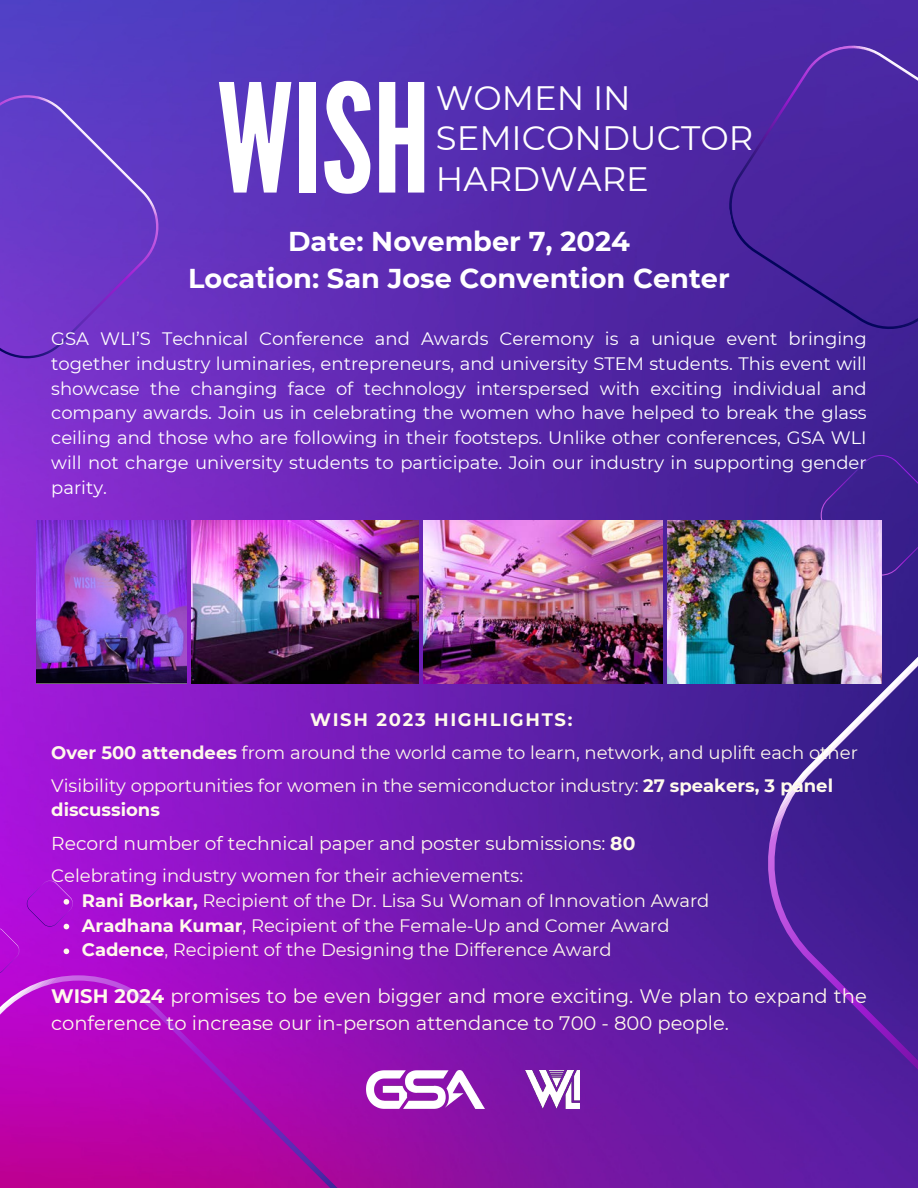
<style>
.page{position:relative;width:918px;height:1188px;background:#fff}
.page>*{position:absolute;margin:0;border:0;box-sizing:border-box;transform-origin:0 0}
.t1{font:150.45px "League Gothic";color:#fff}
.t2{font:33.75px/40.5px "Montserrat";color:#fff}
.t3{font:700 27.3px/37.2px "Montserrat";color:#fff;text-align:center}
.t4{font:19.5px/27px "Montserrat";color:#fffaeb}
.t5{font:18.75px "Montserrat";color:#fffaeb}
.t6{font:18px/24.8px "Montserrat";color:#fff;text-align:justify}
.t7{font:18px/24.8px "Montserrat";color:#fffaeb}
.t8{font:700 18px "Montserrat";letter-spacing:.095em;color:#fffaeb}
.s1{font-weight:700}
</style>
<div class="page">
<img style="left:0;top:0;width:918px;height:1188px">
<svg style="left:0;top:975px;width:371px;height:213px;background:#ae08b3"></svg>
<svg style="left:701px;top:17px;width:217px;height:341px;background:#49259e"></svg>
<svg style="left:768px;top:507px;width:150px;height:681px;background:#4c2198"></svg>
<svg style="left:0;top:95px;width:158px;height:263px;background:#6939c7"></svg>
<div style="left:821px;top:455px;width:97px;height:121px;background:#3b1f8e"></div>
<svg style="left:0;top:928px;width:19px;height:46px"></svg>
<img style="left:36px;top:520px;width:150px;height:164px">
<img style="left:667px;top:520px;width:215px;height:164px">
<img style="left:424px;top:520px;width:239px;height:164px">
<img style="left:191px;top:520px;width:228px;height:164px">
<svg style="left:27px;top:881px;width:46px;height:48px;background:#ad14d8"></svg>
<svg style="left:64px;top:949px;width:5px;height:5px"></svg>
<img style="left:367px;top:1071px;width:117px;height:37px">
<img style="left:526px;top:1071px;width:53px;height:37px">
<p class="t1" style="left:217px;top:52px;width:215px">WISH</p>
<p class="t2" style="left:436px;top:78px;width:319px">WOMEN IN<br>SEMICONDUCTOR<br>HARDWARE</p>
<h4 class="t3" style="left:188px;top:223px;width:543px">Date: November 7, 2024<br>Location: San Jose Convention Center</h4>
<p class="t6" style="left:51px;top:326px;width:817px">GSA WLI’S Technical Conference and Awards Ceremony is a unique event bringing together industry luminaries, entrepreneurs, and university STEM students. This event will showcase the changing face of technology interspersed with exciting individual and company awards. Join us in celebrating the women who have helped to break the glass ceiling and those who are following in their footsteps. Unlike other conferences, GSA WLI will not charge university students to participate. Join our industry in supporting gender parity.</p>
<p class="t8" style="left:310px;top:708px;width:264px">WISH 2023 HIGHLIGHTS:</p>
<h1 class="t7" style="left:51px;top:740px;width:808px"><span class="s1">Over 500 attendees</span> from around the world came to learn, network, and uplift each other</h1>
<p class="t7" style="left:51px;top:773px;width:783px">Visibility opportunities for women in the semiconductor industry: <span class="s1">27 speakers, 3 panel discussions</span></p>
<h2 class="t5" style="left:51px;top:832px;width:586px">Record number of technical paper and poster submissions: <span class="s1">80</span></h2>
<p class="t7" style="left:51px;top:863px;width:473px">Celebrating industry women for their achievements:</p>
<h3 class="t7" style="left:82px;top:888px;width:629px"><span class="s1">Rani Borkar,</span> Recipient of the Dr. Lisa Su Woman of Innovation Award</h3>
<p class="t7" style="left:82px;top:913px;width:589px"><span class="s1">Aradhana Kumar</span>, Recipient of the Female-Up and Comer Award</p>
<p class="t7" style="left:82px;top:938px;width:531px"><span class="s1">Cadence</span>, Recipient of the Designing the Difference Award</p>
<p class="t4" style="left:51px;top:983px;width:817px"><span class="s1">WISH 2024</span> promises to be even bigger and more exciting. We plan to expand the conference to increase our in-person attendance to 700 - 800 people.</p>
</div>
